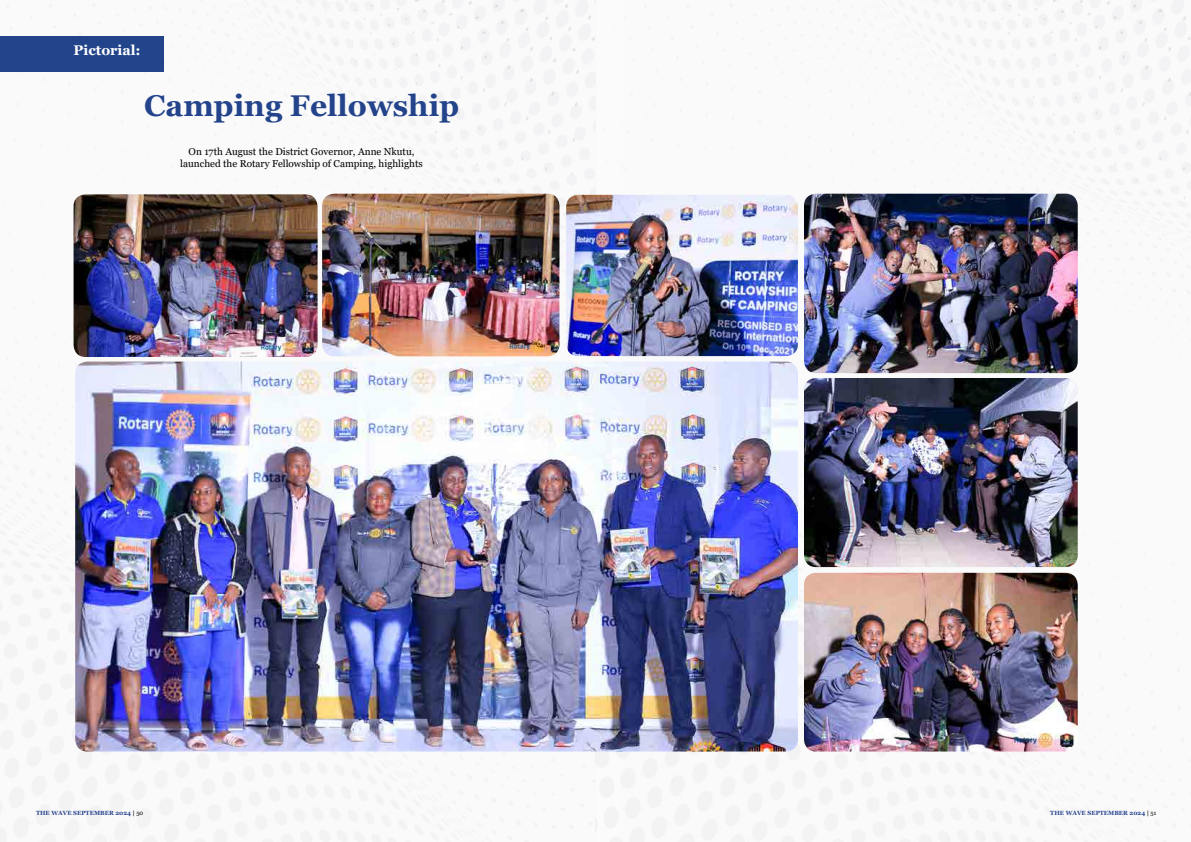
<style>
.page{position:relative;width:1191px;height:842px;background:#fff}
.page>*{position:absolute;margin:0;border:0;box-sizing:border-box;transform-origin:0 0}
.t1{font:700 30px "Georgia";color:#23438b}
.t2{font:700 14px "Georgia";color:#fff}
.t3{font:10px/12px "Georgia";color:#000;text-align:center}
.t4{font:700 6px "Georgia";color:#25428d}
.s1{color:#000}
.s2{font-weight:400;color:#000}
</style>
<div class="page">
<img style="left:0;top:1px;width:595px;height:841px">
<img style="left:618px;top:1px;width:572px;height:841px">
<img style="left:74px;top:194px;width:243px;height:163px">
<img style="left:322px;top:194px;width:237px;height:162px">
<img style="left:75px;top:362px;width:723px;height:389px">
<div style="left:0;top:36px;width:164px;height:35px;background:#22448b"></div>
<img style="left:566px;top:195px;width:232px;height:161px">
<img style="left:804px;top:573px;width:273px;height:178px">
<img style="left:804px;top:378px;width:273px;height:189px">
<img style="left:804px;top:194px;width:273px;height:179px">
<h2 class="t2" style="left:74px;top:43px;width:69px">Pictorial:</h2>
<h1 class="t1" style="left:144px;top:89px;width:316px">Camping Fellowship</h1>
<p class="t3" style="left:180px;top:145px;width:244px">On 17th August the District Governor, Anne Nkutu, launched the Rotary Fellowship of Camping, highlights</p>
<p class="t4" style="left:36px;top:809px;width:109px">THE WAVE SEPTEMBER 2024 <span class="s1">|</span> <span class="s2">50</span></p>
<p class="t4" style="left:1050px;top:809px;width:108px">THE WAVE SEPTEMBER 2024 <span class="s1">|</span> <span class="s2">51</span></p>
</div>
